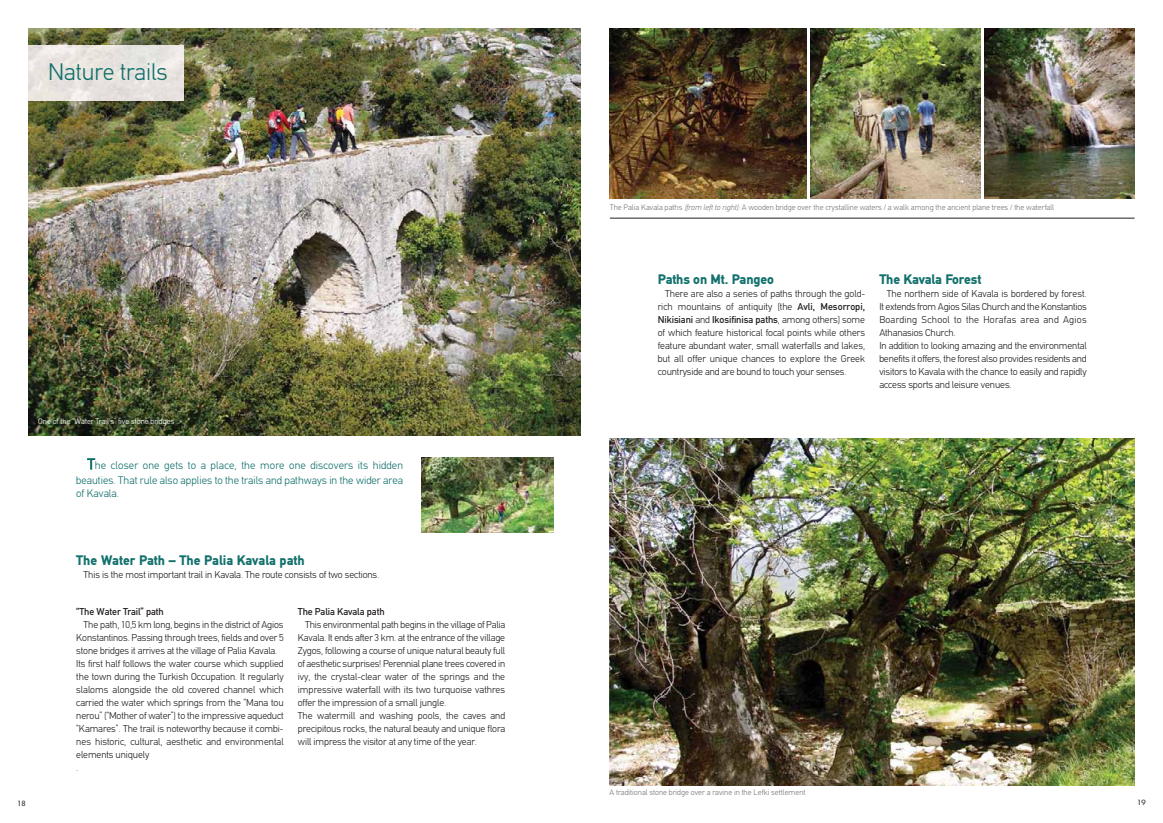
<style>
.page{position:relative;width:1163px;height:823px;background:#fff}
.page>*{position:absolute;margin:0;border:0;box-sizing:border-box;transform-origin:0 0}
.t1{font:300 24px "PF Din Text";color:#12716c}
.t2{font:900 13.9px "PF Din Text";letter-spacing:-.005em;color:#12716c}
.t3{font:300 11px/15px "PF Din Text";color:#12716c;text-align:right}
.t4{font:300 10px/13px "PF Din Text";letter-spacing:-.01em;color:#231f20}
.t5{font:500 10px "PF Din Text";letter-spacing:-.01em;color:#231f20}
.t6{font:300 8px "PF Din Text";color:#77787b}
.t7{font:300 8px "PF Din Text";color:#fff}
.t8{font:italic 300 8px/9.6px "PF Din Text";color:#77787b}
.t9{font:7px "Art Futur H Medium";color:#231f20}
.s1{font-size:15px}
.s2{font-style:italic}
.s3{font-weight:500}
</style>
<div class="page">
<img style="left:29px;top:28px;width:552px;height:407px">
<img style="left:29px;top:45px;width:155px;height:55px">
<hr style="left:609px;top:218px;width:525px;height:1px;background:#231f20">
<img style="left:609px;top:438px;width:525px;height:346px">
<img style="left:422px;top:457px;width:131px;height:75px">
<img style="left:609px;top:28px;width:196px;height:170px">
<img style="left:810px;top:28px;width:170px;height:170px">
<img style="left:984px;top:28px;width:150px;height:170px">
<h1 class="t1" style="left:48px;top:63px;width:121px">Nature trails</h1>
<p class="t7" style="left:38px;top:418px;width:138px">One of the “Water Trail’s” five stone bridges</p>
<p class="t3" style="left:76px;top:458px;width:328px"><span class="s1">T</span>he closer one gets to a place, the more one discovers its hidden beauties. That rule also applies to the trails and pathways in the wider area</p>
<p class="t3" style="left:76px;top:487px;width:44px">of Kavala.</p>
<h2 class="t2" style="left:76px;top:554px;width:230px">The Water Path – The Palia Kavala path</h2>
<p class="t4" style="left:84px;top:569px;width:297px">This is the most important trail in Kavala. The route consists of two sections.</p>
<p class="t5" style="left:76px;top:607px;width:89px">“The Water Trail” path</p>
<p class="t4" style="left:76px;top:618px;width:209px;text-indent:7px">The path, 10,5 km long, begins in the district of Agios Konstantinos. Passing through trees, fields and over 5 stone bridges it arrives at the village of Palia Kavala.<br>Its first half follows the water course which supplied the town during the Turkish Occupation. It regularly slaloms alongside the old covered channel which carried the water which springs from the “Mana tou nerou” (“Mother of water”) to the impressive aqueduct “Kamares”. The trail is noteworthy because it combi&shy;nes historic, cultural, aesthetic and environmental elements uniquely</p>
<p class="t5" style="left:298px;top:607px;width:88px">The Palia Kavala path</p>
<p class="t4" style="left:298px;top:618px;width:209px;text-indent:7px">This environmental path begins in the village of Palia Kavala. It ends after 3 km. at the entrance of the village Zygos, following a course of unique natural beauty full of aesthetic surprises! Perennial plane trees covered in ivy, the crystal-clear water of the springs and the impressive waterfall with its two turquoise vathres offer the impression of a small jungle.<br>The watermill and washing pools, the caves and precipitous rocks, the natural beauty and unique flora will impress the visitor at any time of the year.</p>
<p class="t6" style="left:609px;top:205px;width:445px">The Palia Kavala paths <span class="s2">(from left to right):</span> A wooden bridge over the crystalline waters / a walk among the ancient plane trees / the waterfall</p>
<h2 class="t2" style="left:657px;top:274px;width:118px">Paths on Mt. Pangeo</h2>
<p class="t4" style="left:657px;top:288px;width:209px;text-align:justify;text-indent:7px">There are also a series of paths through the gold&shy;rich mountains of antiquity (the <span class="s3">Avli, Mesorropi, Nikisiani</span> and <span class="s3">Ikosifinisa paths</span>, among others) some of which feature historical focal points while others feature abundant water, small waterfalls and lakes, but all offer unique chances to explore the Greek countryside and are bound to touch your senses.</p>
<h2 class="t2" style="left:879px;top:274px;width:103px">The Kavala Forest</h2>
<p class="t4" style="left:879px;top:288px;width:209px;text-indent:7px">The northern side of Kavala is bordered by forest.<br>It extends from Agios Silas Church and the Konstantios Boarding School to the Horafas area and Agios Athanasios Church.<br>In addition to looking amazing and the environmental benefits it offers, the forest also provides residents and visitors to Kavala with the chance to easily and rapidly access sports and leisure venues.</p>
<p class="t8" style="left:632px;top:457px;width:30px">Μονοπάτι<br>Παλιάς<br>Καβάλας</p>
<p class="t6" style="left:609px;top:788px;width:197px">A traditional stone bridge over a ravine in the Lefki settlement</p>
<p class="t9" style="left:17px;top:799px;width:10px">18</p>
<p class="t9" style="left:1137px;top:798px;width:10px">19</p>
</div>
